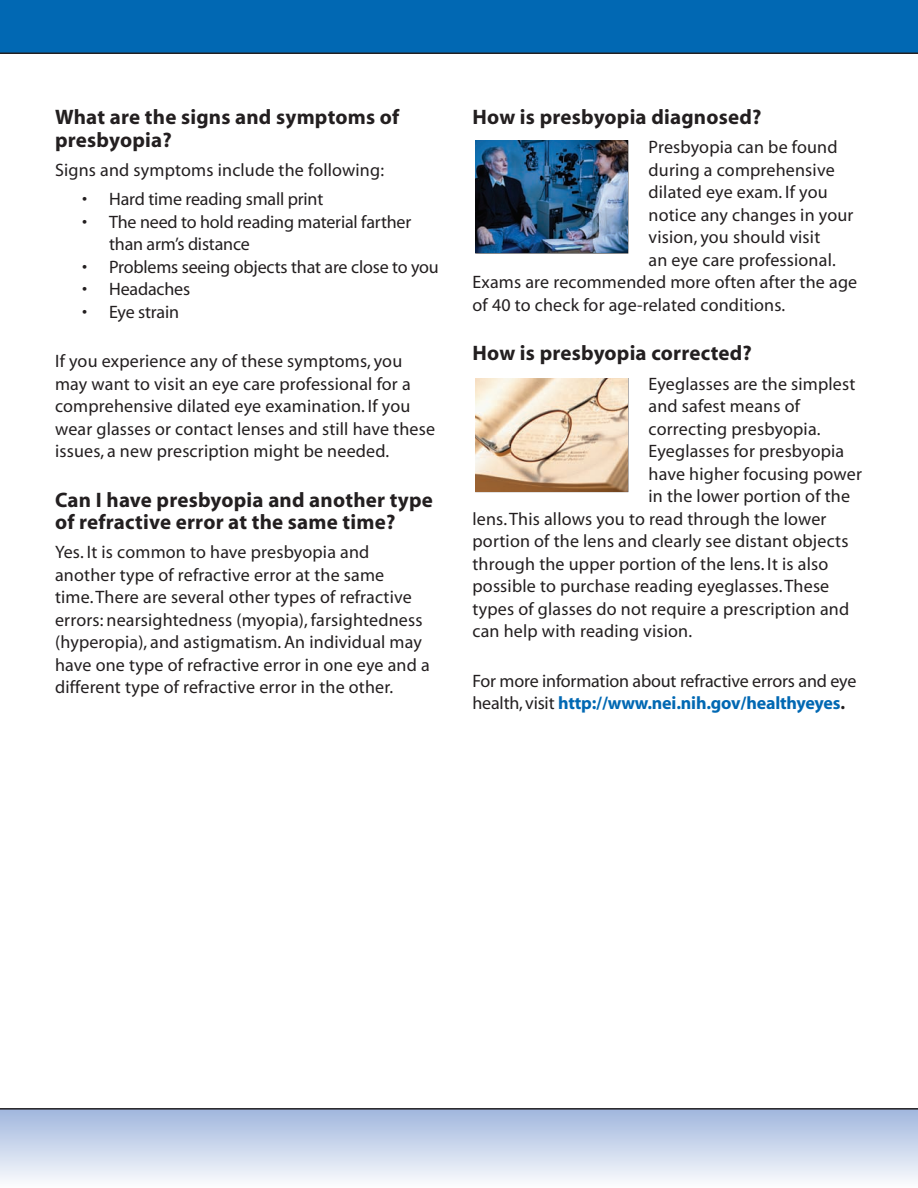
<style>
.page{position:relative;width:918px;height:1188px;background:#fff}
.page>*{position:absolute;margin:0;border:0;box-sizing:border-box;transform-origin:0 0}
.t1{font:700 21px/22.5px "Myriad";letter-spacing:.01em;color:#231f20}
.t2{font:18px/22.5px "Myriad";letter-spacing:.01em;color:#231f20}
.t3{font:18px/22.5px "Myriad";letter-spacing:-.01em;color:#231f20}
.s1{font-weight:700;color:#0168b3}
.s2{font-weight:700}
</style>
<div class="page">
<div style="left:0;top:0;width:918px;height:54px;background:#0168b3"></div>
<div style="left:0;top:1109px;width:918px;height:79px;background:linear-gradient(to bottom,#a0b6dd,#fdfdfe)"></div>
<hr style="left:0;top:1108px;width:918px;height:2px;background:#231f20">
<div style="left:475px;top:140px;width:153px;height:114px;border:2px solid #231f20"></div>
<img style="left:476px;top:141px;width:152px;height:112px">
<img style="left:476px;top:379px;width:152px;height:112px">
<h2 class="t1" style="left:55px;top:107px;width:346px">What are the signs and symptoms of presbyopia?</h2>
<p class="t2" style="left:55px;top:159px;width:330px">Signs and symptoms include the following:</p>
<p class="t3" style="left:109px;top:189px;width:216px">Hard time reading small print</p>
<p class="t3" style="left:109px;top:211px;width:304px">The need to hold reading material farther than arm’s distance</p>
<p class="t3" style="left:109px;top:256px;width:331px">Problems seeing objects that are close to you</p>
<p class="t3" style="left:109px;top:279px;width:83px">Headaches</p>
<p class="t3" style="left:109px;top:301px;width:71px">Eye strain</p>
<p class="t2" style="left:55px;top:351px;width:382px">If you experience any of these symptoms, you may want to visit an eye care professional for a comprehensive dilated eye examination. If you wear glasses or contact lenses and still have these issues, a new prescription might be needed.</p>
<h2 class="t1" style="left:55px;top:489px;width:379px">Can I have presbyopia and another type of refractive error at the same time?</h2>
<p class="t2" style="left:55px;top:542px;width:376px">Yes. It is common to have presbyopia and another type of refractive error at the same<br>time. There are several other types of refractive errors: nearsightedness (myopia), farsightedness (hyperopia), and astigmatism. An individual may have one type of refractive error in one eye and a different type of refractive error in the other.</p>
<h2 class="t1" style="left:472px;top:107px;width:290px">How is presbyopia diagnosed?</h2>
<p class="t2" style="left:649px;top:137px;width:191px">Presbyopia can be found</p>
<p class="t2" style="left:649px;top:159px;width:188px">during a comprehensive</p>
<p class="t2" style="left:649px;top:182px;width:181px">dilated eye exam. If you</p>
<p class="t2" style="left:649px;top:204px;width:206px">notice any changes in your</p>
<p class="t2" style="left:649px;top:227px;width:173px">vision, you should visit</p>
<p class="t2" style="left:649px;top:249px;width:189px">an eye care professional.</p>
<p class="t2" style="left:473px;top:272px;width:386px">Exams are recommended more often after the age</p>
<p class="t2" style="left:473px;top:294px;width:314px">of 40 to check for age-related conditions.</p>
<h2 class="t1" style="left:472px;top:343px;width:281px">How is presbyopia corrected?</h2>
<p class="t2" style="left:649px;top:373px;width:208px">Eyeglasses are the simplest</p>
<p class="t2" style="left:649px;top:396px;width:153px">and safest means of</p>
<p class="t2" style="left:649px;top:418px;width:174px">correcting presbyopia.</p>
<p class="t2" style="left:649px;top:441px;width:197px">Eyeglasses for presbyopia</p>
<p class="t2" style="left:649px;top:463px;width:215px">have higher focusing power</p>
<p class="t2" style="left:649px;top:486px;width:203px">in the lower portion of the</p>
<p class="t2" style="left:473px;top:508px;width:355px">lens. This allows you to read through the lower</p>
<p class="t2" style="left:473px;top:531px;width:377px">portion of the lens and clearly see distant objects</p>
<p class="t2" style="left:473px;top:553px;width:357px">through the upper portion of the lens. It is also</p>
<p class="t2" style="left:473px;top:576px;width:358px">possible to purchase reading eyeglasses. These</p>
<p class="t2" style="left:473px;top:598px;width:378px">types of glasses do not require a prescription and</p>
<p class="t2" style="left:473px;top:621px;width:221px">can help with reading vision.</p>
<p class="t3" style="left:473px;top:670px;width:385px">For more information about refractive errors and eye health, visit <span class="s1">http://www.nei.nih.gov/healthyeyes</span><span class="s2">.</span></p>
</div>
